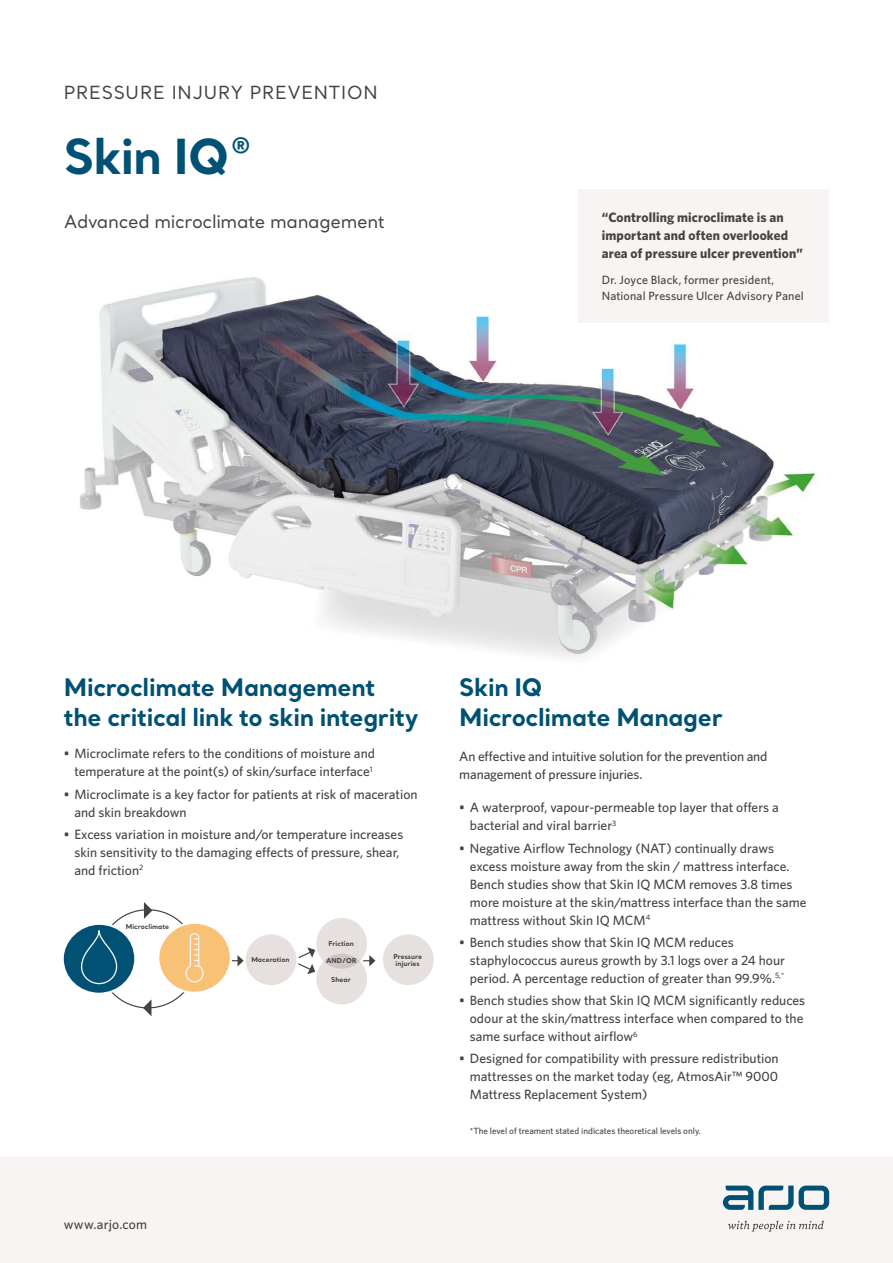
<style>
.page{position:relative;width:893px;height:1263px;background:#fff}
.page>*{position:absolute;margin:0;border:0;box-sizing:border-box;transform-origin:0 0}
.t1{font:700 48px "Santral";letter-spacing:-.02em;color:#015174}
.t2{font:700 24px/30px "Santral";letter-spacing:-.015em;color:#015174}
.t3{font:18px "Santral";letter-spacing:-.015em;color:#434342}
.t4{font:18px "Santral";letter-spacing:.045em;color:#434342}
.t5{font:500 13.5px/18px "Whitney";color:#434342}
.t6{font:700 13.5px/18px "Whitney";letter-spacing:.01em;color:#434342}
.t7{font:500 12px/16.5px "Whitney";letter-spacing:.015em;color:#434342}
.t8{font:500 9px "Whitney";color:#434342}
.t9{font:700 6.75px/7.5px "Santral";color:#434342;text-align:center}
</style>
<div class="page">
<div style="left:0;top:1157px;width:893px;height:106px;background:#f7f4f3"></div>
<img style="left:79px;top:277px;width:738px;height:381px">
<hr style="left:335px;top:960px;width:35px;height:1px;background:#434342">
<svg style="left:369px;top:955px;width:6px;height:11px"></svg>
<div style="left:383px;top:934px;width:51px;height:51px;background:#e6e1de;border-radius:50%"></div>
<div style="left:315px;top:917px;width:53px;height:53px;background:#e6e1de;border-radius:50%"></div>
<div style="left:314px;top:916px;width:55px;height:55px;border:2px solid #fff;border-radius:50%"></div>
<svg style="left:315px;top:953px;width:53px;height:53px;background:#e3ddda"></svg>
<div style="left:314px;top:951px;width:55px;height:56px;border:2px solid #fff;border-radius:50%"></div>
<svg style="left:299px;top:947px;width:16px;height:27px"></svg>
<div style="left:245px;top:933px;width:53px;height:53px;background:#e6e1de;border-radius:50%"></div>
<div style="left:243px;top:932px;width:56px;height:55px;border:2px solid #fff;border-radius:50%"></div>
<hr style="left:203px;top:960px;width:35px;height:1px;background:#434342">
<svg style="left:237px;top:955px;width:7px;height:11px"></svg>
<svg style="left:144px;top:902px;width:8px;height:17px"></svg>
<svg style="left:143px;top:1000px;width:8px;height:16px"></svg>
<div style="left:62px;top:923px;width:74px;height:72px;background:#015174;border:2px solid #fff;border-radius:50%"></div>
<div style="left:81px;top:930px;width:36px;height:54px;border:1px solid #f7f4f3;border-radius:17px"></div>
<div style="left:157px;top:921px;width:75px;height:73px;background:#f8c276;border:2px solid #fff;border-radius:50%"></div>
<svg style="left:185px;top:933px;width:19px;height:50px"></svg>
<svg style="left:723px;top:1185px;width:106px;height:25px"></svg>
<svg style="left:728px;top:1220px;width:96px;height:11px"></svg>
<div style="left:578px;top:189px;width:251px;height:134px;background:#f7f4f3"></div>
<h3 class="t4" style="left:64px;top:80px;width:315px">PRESSURE INJURY PREVENTION</h3>
<h1 class="t1" style="left:64px;top:124px;width:188px">Skin IQ<sup>®</sup></h1>
<h3 class="t3" style="left:64px;top:210px;width:323px">Advanced microclimate management</h3>
<p class="t6" style="left:602px;top:208px;width:203px">“Controlling microclimate is an important and often overlooked area of pressure ulcer prevention”</p>
<p class="t7" style="left:602px;top:271px;width:204px">Dr. Joyce Black, former president,<br>National Pressure Ulcer Advisory Panel</p>
<h2 class="t2" style="left:64px;top:672px;width:356px">Microclimate Management the critical link to skin integrity</h2>
<p class="t5" style="left:64px;top:744px;width:313px;text-align:center">• Microclimate refers to the conditions of moisture and temperature at the point(s) of skin/surface interface<sup>1</sup></p>
<p class="t5" style="left:74px;top:785px;width:345px;text-indent:-11px">• Microclimate is a key factor for patients at risk of maceration and skin breakdown</p>
<p class="t5" style="left:74px;top:825px;width:330px;text-indent:-11px">• Excess variation in moisture and/or temperature increases skin sensitivity to the damaging effects of pressure, shear, and friction<sup>2</sup></p>
<p class="t9" style="left:126px;top:923px;width:45px">Microclimate</p>
<p class="t9" style="left:328px;top:939px;width:27px">Friction</p>
<p class="t9" style="left:331px;top:975px;width:21px">Shear</p>
<p class="t9" style="left:251px;top:956px;width:40px">Maceration</p>
<p class="t9" style="left:326px;top:957px;width:32px">AND/OR</p>
<p class="t9" style="left:393px;top:952px;width:30px">Pressure injuries</p>
<p class="t5" style="left:64px;top:1215px;width:85px">www.arjo.com</p>
<h2 class="t2" style="left:459px;top:672px;width:265px">Skin IQ<br>Microclimate Manager</h2>
<p class="t5" style="left:459px;top:747px;width:310px">An effective and intuitive solution for the prevention and management of pressure injuries.</p>
<p class="t5" style="left:470px;top:798px;width:310px;text-indent:-11px">• A waterproof, vapour-permeable top layer that offers a bacterial and viral barrier<sup>3</sup></p>
<p class="t5" style="left:470px;top:839px;width:338px;text-indent:-11px">• Negative Airflow Technology (NAT) continually draws excess moisture away from the skin / mattress interface.<br>Bench studies show that Skin IQ MCM removes 3.8 times more moisture at the skin/mattress interface than the same mattress without Skin IQ MCM<sup>4</sup></p>
<p class="t5" style="left:470px;top:933px;width:317px;text-indent:-11px">• Bench studies show that Skin IQ MCM reduces staphylococcus aureus growth by 3.1 logs over a 24 hour period. A percentage reduction of greater than 99.9%.<sup>5,*</sup></p>
<p class="t5" style="left:470px;top:991px;width:337px;text-indent:-11px">• Bench studies show that Skin IQ MCM significantly reduces odour at the skin/mattress interface when compared to the same surface without airflow<sup>6</sup></p>
<p class="t5" style="left:470px;top:1049px;width:310px;text-align:justify;text-indent:-11px">• Designed for compatibility with pressure redistribution mattresses on the market today (eg, AtmosAir™ 9000<br>Mattress Replacement System)</p>
<p class="t8" style="left:470px;top:1125px;width:233px">*The level of treament stated indicates theoretical levels only.</p>
</div>
